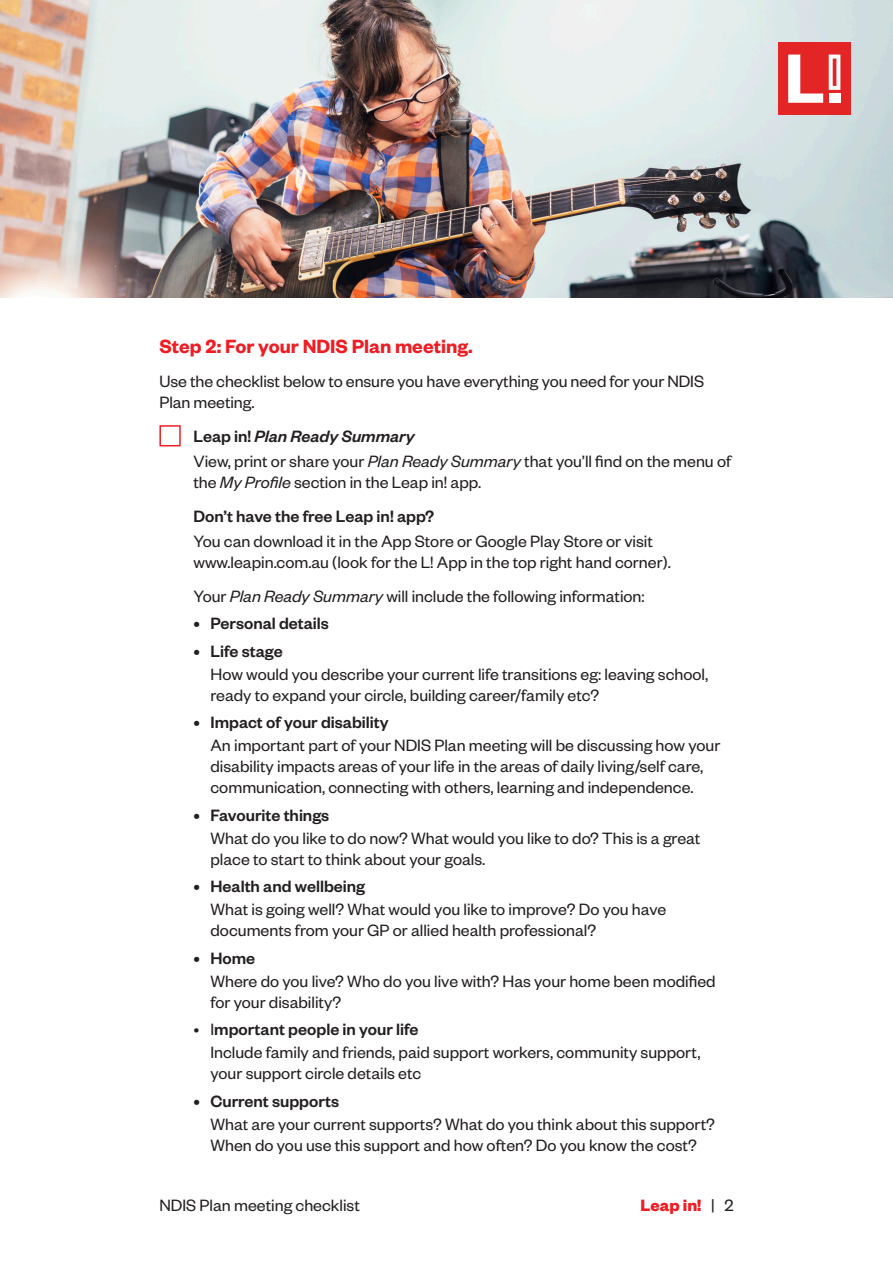
<style>
.page{position:relative;width:893px;height:1263px;background:#fff}
.page>*{position:absolute;margin:0;border:0;box-sizing:border-box;transform-origin:0 0}
.t1{font:600 21px "Founders Grotesk";color:#ee1d23}
.t2{font:18px/21px "Founders Grotesk";color:#231f20}
.t3{font:500 18px "Founders Grotesk";color:#231f20}
.t4{font:italic 500 18px "Founders Grotesk";color:#231f20}
.t5{font:700 18px "Founders Grotesk";color:#ee1d23}
.s1{font-style:normal}
.s2{font-style:italic}
.s3{font-weight:400}
.s4{font-weight:400;color:#231f20}
</style>
<div class="page">
<img style="left:0;top:0;width:893px;height:298px">
<div style="left:159px;top:425px;width:22px;height:21px;border:1px solid #ee1d23"></div>
<div style="left:778px;top:43px;width:72px;height:72px;background:#e32625"></div>
<div style="left:829px;top:93px;width:11px;height:10px;background:#fff"></div>
<svg style="left:829px;top:55px;width:11px;height:35px"></svg>
<svg style="left:788px;top:55px;width:35px;height:48px"></svg>
<p class="t1" style="left:159px;top:333px;width:315px">Step 2: For your NDIS Plan meeting.</p>
<p class="t2" style="left:159px;top:370px;width:546px">Use the checklist below to ensure you have everything you need for your NDIS<br>Plan meeting.</p>
<p class="t4" style="left:193px;top:425px;width:223px"><span class="s1">Leap in!</span> Plan Ready Summary</p>
<p class="t2" style="left:193px;top:450px;width:539px">View, print or share your <span class="s2">Plan Ready Summary</span> that you’ll find on the menu of the <span class="s2">My Profile</span> section in the Leap in! app.</p>
<p class="t3" style="left:193px;top:505px;width:242px">Don’t have the free Leap in! app?</p>
<p class="t2" style="left:193px;top:530px;width:479px">You can download it in the App Store or Google Play Store or visit www.leapin.com.au (look for the L! App in the top right hand corner).</p>
<p class="t2" style="left:193px;top:585px;width:453px">Your <span class="s2">Plan Ready Summary</span> will include the following information:</p>
<p class="t3" style="left:193px;top:612px;width:137px">• Personal details</p>
<p class="t3" style="left:193px;top:640px;width:91px">• Life stage</p>
<p class="t2" style="left:210px;top:663px;width:499px">How would you describe your current life transitions eg: leaving school, ready to expand your circle, building career/family etc?</p>
<p class="t3" style="left:193px;top:711px;width:197px">• Impact of your disability</p>
<p class="t2" style="left:210px;top:734px;width:511px">An important part of your NDIS Plan meeting will be discussing how your disability impacts areas of your life in the areas of daily living/self care, communication, connecting with others, learning and independence.</p>
<p class="t3" style="left:193px;top:804px;width:137px">• Favourite things</p>
<p class="t2" style="left:210px;top:827px;width:491px">What do you like to do now? What would you like to do? This is a great place to start to think about your goals.</p>
<p class="t3" style="left:193px;top:875px;width:173px">• Health and wellbeing</p>
<p class="t2" style="left:210px;top:898px;width:457px">What is going well? What would you like to improve? Do you have documents from your GP or allied health professional?</p>
<p class="t3" style="left:193px;top:947px;width:63px">• Home</p>
<p class="t2" style="left:210px;top:970px;width:507px">Where do you live? Who do you live with? Has your home been modified for your disability?</p>
<p class="t3" style="left:193px;top:1018px;width:226px"><span class="s3">• I</span>mportant people in your life</p>
<p class="t2" style="left:210px;top:1041px;width:491px">Include family and friends, paid support workers, community support, your support circle details etc</p>
<p class="t3" style="left:193px;top:1090px;width:147px">• Current supports</p>
<p class="t2" style="left:210px;top:1113px;width:506px">What are your current supports? What do you think about this support?<br>When do you use this support and how often? Do you know the cost?</p>
<p class="t2" style="left:159px;top:1193px;width:202px">NDIS Plan meeting checklist</p>
<p class="t5" style="left:641px;top:1193px;width:94px">Leap in! <span class="s4">| 2</span></p>
</div>
